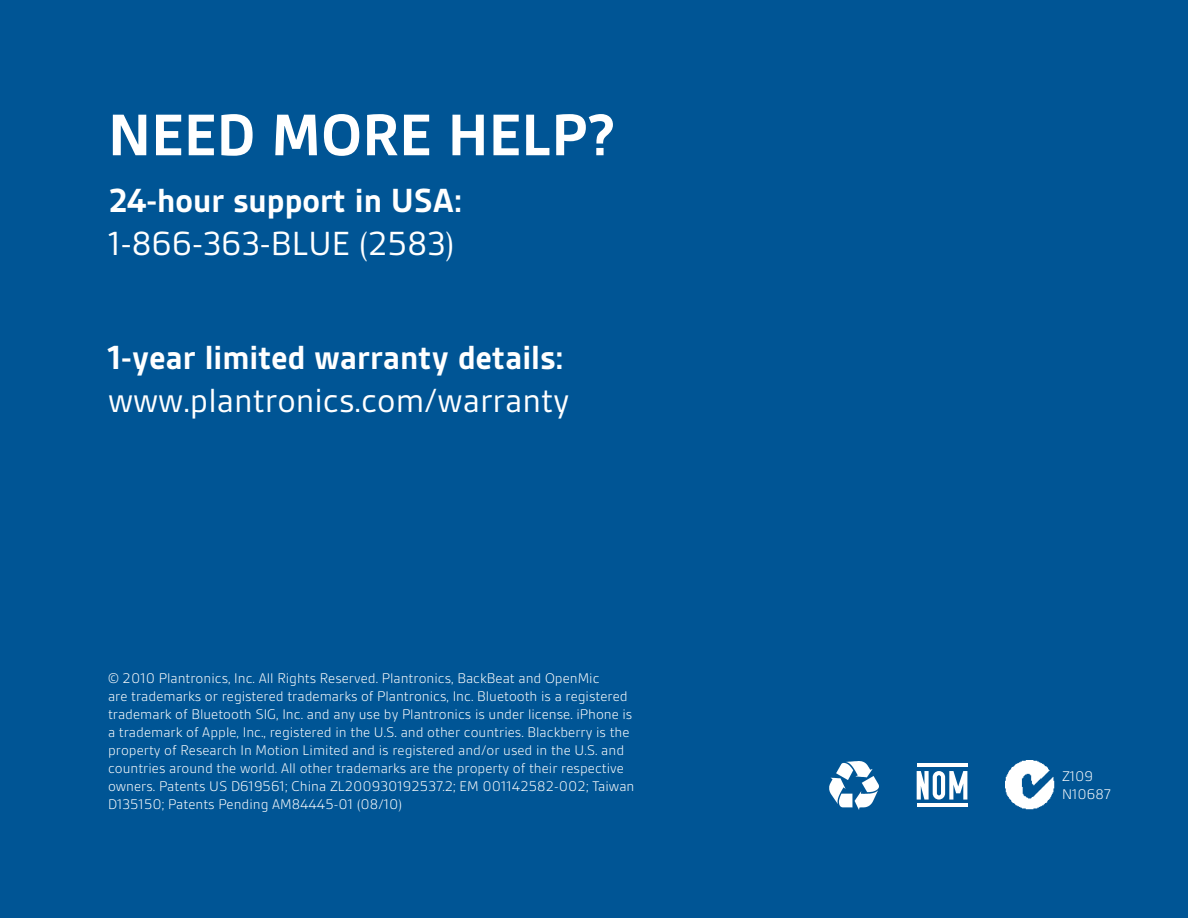
<style>
.page{position:relative;width:1188px;height:918px;background:#005595}
.page>*{position:absolute;margin:0;border:0;box-sizing:border-box;transform-origin:0 0}
.t1{font:700 63px "Gesta";color:#fff}
.t2{font:700 36px/43.2px "Gesta";color:#fff}
.t3{font:300 15px/18px "Gesta";color:#fff}
.s1{font-weight:400}
</style>
<div class="page">
<img style="left:830px;top:761px;width:49px;height:48px">
<hr style="left:917px;top:804px;width:50px;height:3px;background:#fff">
<hr style="left:917px;top:764px;width:50px;height:3px;background:#fff">
<svg style="left:917px;top:771px;width:50px;height:29px"></svg>
<img style="left:1005px;top:761px;width:50px;height:49px">
<p class="t1" style="left:108px;top:102px;width:510px">NEED MORE HELP?</p>
<p class="t2" style="left:108px;top:179px;width:350px">24-hour support in USA:<br><span class="s1">1-866-363-BLUE (2583)</span></p>
<p class="t2" style="left:108px;top:335px;width:463px">1-year limited warranty details: <span class="s1">www.plantronics.com/warranty</span></p>
<p class="t3" style="left:108px;top:670px;width:528px">© 2010 Plantronics, Inc. All Rights Reserved. Plantronics, BackBeat and OpenMic<br>are trademarks or registered trademarks of Plantronics, Inc. Bluetooth is a registered trademark of Bluetooth SIG, Inc. and any use by Plantronics is under license. iPhone is a trademark of Apple, Inc., registered in the U.S. and other countries. Blackberry is the property of Research In Motion Limited and is registered and/or used in the U.S. and countries around the world. All other trademarks are the property of their respective owners. Patents US D619561; China ZL200930192537.2; EM 001142582-002; Taiwan D135150; Patents Pending AM84445-01 (08/10)</p>
<p class="t3" style="left:1062px;top:767px;width:33px">Z109</p>
<p class="t3" style="left:1062px;top:785px;width:51px">N10687</p>
</div>
